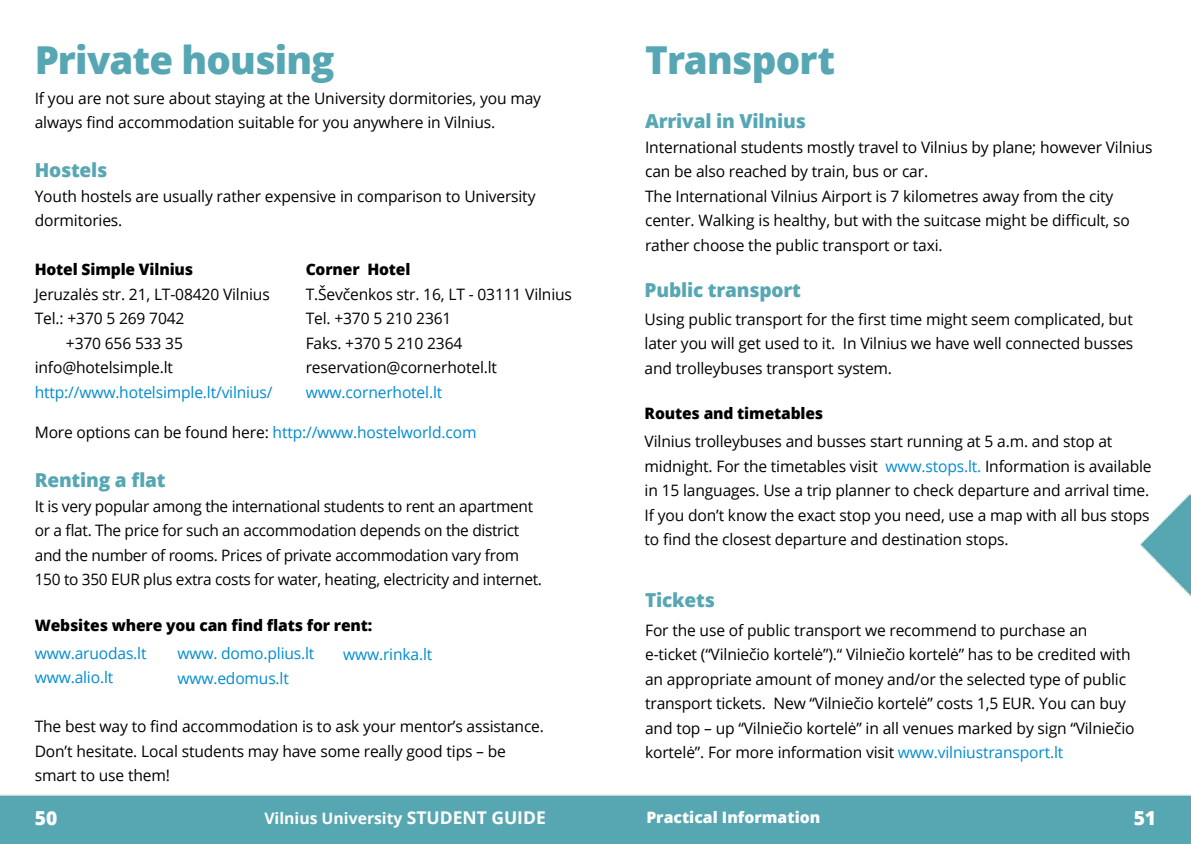
<style>
.page{position:relative;width:1191px;height:844px;background:#fff}
.page>*{position:absolute;margin:0;border:0;box-sizing:border-box;transform-origin:0 0}
.t1{font:800 38.5px "Open Sans";letter-spacing:-.02em;color:#56a7b3}
.t2{font:800 19.25px "Open Sans";letter-spacing:-.01em;color:#56a7b3}
.t3{font:800 19.25px "Open Sans";color:#fff}
.t4{font:15.75px/24.5px "Open Sans";letter-spacing:-.01em;color:#000}
.t5{font:15.75px/24.5px "Open Sans";letter-spacing:-.01em;color:#008bd2}
.t6{font:800 15.75px "Open Sans";letter-spacing:-.01em;color:#000}
.t7{font:700 15.75px "Open Sans";color:#fff}
.t8{font:800 15.75px "Open Sans";color:#fff}
.s1{color:#008bd2}
.s2{font-size:17.5px}
</style>
<div class="page">
<img style="left:0;top:494px;width:1191px;height:349px">
<h1 class="t1" style="left:35px;top:31px;width:301px">Private housing</h1>
<p class="t4" style="left:35px;top:85px;width:508px">If you are not sure about staying at the University dormitories, you may always find accommodation suitable for you anywhere in Vilnius.</p>
<p class="t2" style="left:35px;top:155px;width:74px">Hostels</p>
<p class="t4" style="left:35px;top:183px;width:502px">Youth hostels are usually rather expensive in comparison to University dormitories.</p>
<p class="t6" style="left:35px;top:257px;width:160px">Hotel Simple Vilnius</p>
<p class="t4" style="left:35px;top:281px;width:236px">Jeruzalės str. 21, LT-08420 Vilnius</p>
<p class="t4" style="left:35px;top:306px;width:151px">Tel.: +370 5 269 7042</p>
<p class="t4" style="left:66px;top:330px;width:119px">+370 656 533 35</p>
<p class="t4" style="left:35px;top:355px;width:140px">info@hotelsimple.lt</p>
<p class="t5" style="left:35px;top:379px;width:239px">http://www.hotelsimple.lt/vilnius/</p>
<p class="t4" style="left:35px;top:419px;width:443px">More options can be found here: <span class="s1">http://www.hostelworld.com</span></p>
<p class="t2" style="left:35px;top:465px;width:132px">Renting a flat</p>
<p class="t4" style="left:35px;top:493px;width:509px">It is very popular among the international students to rent an apartment or a flat. The price for such an accommodation depends on the district and the number of rooms. Prices of private accommodation vary from 150 to 350 EUR plus extra costs for water, heating, electricity and internet.</p>
<p class="t6" style="left:35px;top:613px;width:339px">Websites where you can find flats for rent:</p>
<p class="t5" style="left:35px;top:640px;width:113px">www.aruodas.lt www.alio.lt</p>
<p class="t4" style="left:35px;top:713px;width:511px">The best way to find accommodation is to ask your mentor’s assistance.<br>Don’t hesitate. Local students may have some really good tips – be smart to use them!</p>
<p class="t6" style="left:306px;top:257px;width:106px">Corner Hotel</p>
<p class="t4" style="left:306px;top:281px;width:268px">T.Ševčenkos str. 16, LT - 03111 Vilnius<br>Tel. +370 5 210 2361<br>Faks. +370 5 210 2364 reservation@cornerhotel.lt</p>
<p class="t5" style="left:306px;top:379px;width:138px">www.cornerhotel.lt</p>
<p class="t5" style="left:177px;top:641px;width:139px">www. domo.plius.lt www.edomus.lt</p>
<p class="t5" style="left:343px;top:641px;width:91px">www.rinka.lt</p>
<h1 class="t1" style="left:645px;top:31px;width:191px">Transport</h1>
<p class="t2" style="left:645px;top:106px;width:162px">Arrival in Vilnius</p>
<p class="t4" style="left:645px;top:134px;width:509px">International students mostly travel to Vilnius by plane; however Vilnius can be also reached by train, bus or car.<br>The International Vilnius Airport is 7 kilometres away from the city center. Walking is healthy, but with the suitcase might be difficult, so rather choose the public transport or taxi.</p>
<p class="t2" style="left:644px;top:275px;width:158px">Public transport</p>
<p class="t4" style="left:644px;top:306px;width:490px;text-align:justify">Using public transport for the first time might seem complicated, but later you will get used to it. In Vilnius we have well connected busses and trolleybuses transport system.</p>
<p class="t6" style="left:644px;top:401px;width:180px">Routes and timetables</p>
<p class="t4" style="left:644px;top:429px;width:508px">Vilnius trolleybuses and busses start running at 5 a.m. and stop at midnight. For the timetables visit <span class="s1">www.stops.lt.</span> Information is available in 15 languages. Use a trip planner to check departure and arrival time.<br>If you don’t know the exact stop you need, use a map with all bus stops to find the closest departure and destination stops.</p>
<p class="t2" style="left:645px;top:585px;width:71px">Tickets</p>
<p class="t4" style="left:645px;top:617px;width:491px">For the use of public transport we recommend to purchase an e-ticket (“Vilniečio kortelė”).“ Vilniečio kortelė” has to be credited with an appropriate amount of money and/or the selected type of public transport tickets. New “Vilniečio kortelė” costs 1,5 EUR. You can buy and top – up “Vilniečio kortelė” in all venues marked by sign “Vilniečio kortelė”. For more information visit <span class="s1">www.vilniustransport.lt</span></p>
<p class="t8" style="left:646px;top:804px;width:175px">Practical Information</p>
<p class="t8" style="left:722px;top:804px;width:7px">i</p>
<p class="t3" style="left:35px;top:803px;width:24px">50</p>
<p class="t7" style="left:264px;top:806px;width:283px">Vilnius University <span class="s2">STUDENT GUIDE</span></p>
<p class="t3" style="left:1133px;top:803px;width:24px">51</p>
</div>
